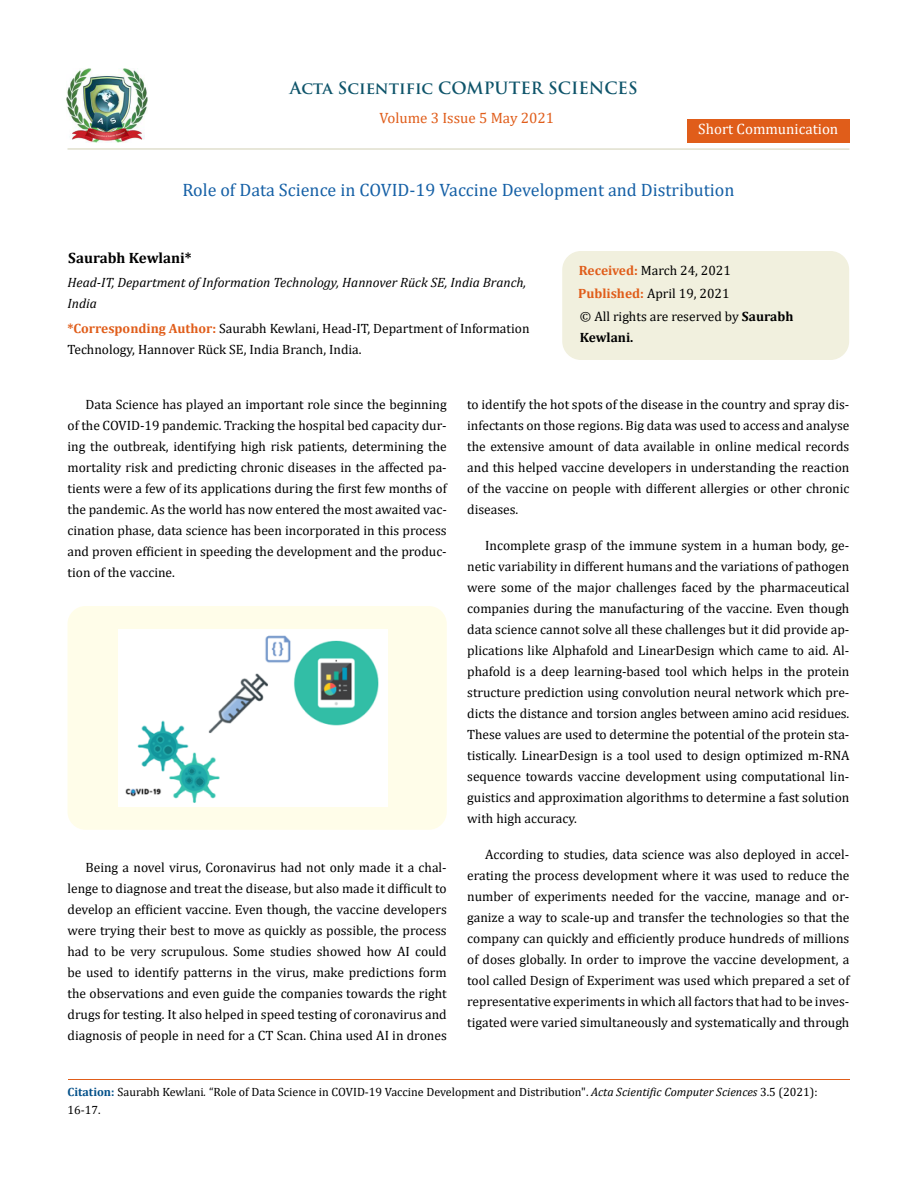
<style>
.page{position:relative;width:917px;height:1188px;background:#fff}
.page>*{position:absolute;margin:0;border:0;box-sizing:border-box;transform-origin:0 0}
.t1{font:18px "Cambria";color:#1560a6}
.t2{font:700 16.5px "Trajan Pro";color:#0e546a}
.t3{font:15px "Cambria";color:#e05d1a}
.t4{font:15px "Cambria";color:#fff}
.t5{font:700 15px "Cambria";color:#000}
.t6{font:13.5px/21px "Cambria";color:#000;text-align:justify}
.t7{font:italic 13.5px/21px "Cambria";color:#000}
.t8{font:700 13.5px "Cambria";letter-spacing:-.005em;color:#000}
.t9{font:12px/18px "Cambria";color:#000}
.s1{font-weight:700;color:#e05d1a}
.s2{font-weight:700}
.s3{font-weight:700;color:#035089}
.s4{font-style:italic}
</style>
<div class="page">
<img style="left:67px;top:68px;width:80px;height:74px">
<div style="left:687px;top:119px;width:162px;height:23px;background:#e05d1a"></div>
<div style="left:563px;top:252px;width:285px;height:107px;background:#f1f0de;border-radius:18px"></div>
<div style="left:562px;top:251px;width:287px;height:109px;border:2px solid #f1f0de;border-radius:18px"></div>
<div style="left:67px;top:606px;width:380px;height:224px;background:#fffde9;border-radius:18px"></div>
<img style="left:118px;top:629px;width:269px;height:178px">
<hr style="left:68px;top:1079px;width:781px;height:1px;background:#e05d1a">
<hr style="left:67px;top:148px;width:782px;height:2px;background:#e0dfcd">
<p class="t2" style="left:290px;top:77px;width:349px">Acta Scientific COMPUTER SCIENCES</p>
<p class="t3" style="left:379px;top:109px;width:176px">Volume 3 Issue 5 May 2021</p>
<p class="t4" style="left:698px;top:120px;width:141px">Short Communication</p>
<h1 class="t1" style="left:182px;top:180px;width:553px">Role of Data Science in COVID-19 Vaccine Development and Distribution</h1>
<p class="t5" style="left:68px;top:248px;width:125px">Saurabh Kewlani*</p>
<p class="t7" style="left:67px;top:272px;width:460px">Head-IT, Department of Information Technology, Hannover Rück SE, India Branch,<br>India</p>
<p class="t6" style="left:67px;top:318px;width:463px"><span class="s1">*Corresponding Author:</span> Saurabh Kewlani, Head-IT, Department of Information<br>Technology, Hannover Rück SE, India Branch, India.</p>
<p class="t6" style="left:578px;top:259px;width:217px;line-height:23.1px;text-align:left"><span class="s1">Received:</span> March 24, 2021<br><span class="s1">Published:</span> April 19, 2021<br>© All rights are reserved by <span class="s2">Saurabh</span></p>
<p class="t8" style="left:580px;top:328px;width:55px">Kewlani.</p>
<p class="t6" style="left:67px;top:394px;width:381px;text-indent:18px">Data Science has played an important role since the beginning of the COVID-19 pandemic. Tracking the hospital bed capacity dur&shy;ing the outbreak, identifying high risk patients, determining the mortality risk and predicting chronic diseases in the affected pa&shy;tients were a few of its applications during the first few months of the pandemic. As the world has now entered the most awaited vac&shy;cination phase, data science has been incorporated in this process and proven efficient in speeding the development and the produc&shy;tion of the vaccine.</p>
<p class="t6" style="left:67px;top:857px;width:381px;text-indent:18px">Being a novel virus, Coronavirus had not only made it a chal&shy;lenge to diagnose and treat the disease, but also made it difficult to develop an efficient vaccine. Even though, the vaccine developers were trying their best to move as quickly as possible, the process had to be very scrupulous. Some studies showed how AI could be used to identify patterns in the virus, make predictions form the observations and even guide the companies towards the right drugs for testing. It also helped in speed testing of coronavirus and diagnosis of people in need for a CT Scan. China used AI in drones</p>
<p class="t6" style="left:467px;top:394px;width:384px">to identify the hot spots of the disease in the country and spray dis&shy;infectants on those regions. Big data was used to access and analyse the extensive amount of data available in online medical records and this helped vaccine developers in understanding the reaction of the vaccine on people with different allergies or other chronic diseases.</p>
<p class="t6" style="left:467px;top:535px;width:384px;text-indent:18px">Incomplete grasp of the immune system in a human body, ge&shy;netic variability in different humans and the variations of pathogen were some of the major challenges faced by the pharmaceutical companies during the manufacturing of the vaccine. Even though data science cannot solve all these challenges but it did provide ap&shy;plications like Alphafold and LinearDesign which came to aid. Al&shy;phafold is a deep learning-based tool which helps in the protein structure prediction using convolution neural network which pre&shy;dicts the distance and torsion angles between amino acid residues.<br>These values are used to determine the potential of the protein sta&shy;tistically. LinearDesign is a tool used to design optimized m-RNA sequence towards vaccine development using computational lin&shy;guistics and approximation algorithms to determine a fast solution with high accuracy.</p>
<p class="t6" style="left:467px;top:844px;width:384px;text-indent:18px">According to studies, data science was also deployed in accel&shy;erating the process development where it was used to reduce the number of experiments needed for the vaccine, manage and or&shy;ganize a way to scale-up and transfer the technologies so that the company can quickly and efficiently produce hundreds of millions of doses globally. In order to improve the vaccine development, a tool called Design of Experiment was used which prepared a set of representative experiments in which all factors that had to be inves&shy;tigated were varied simultaneously and systematically and through</p>
<p class="t9" style="left:67px;top:1083px;width:751px"><span class="s3">Citation:</span> Saurabh Kewlani<span class="s4">.</span> “Role of Data Science in COVID-19 Vaccine Development and Distribution". <span class="s4">Acta Scientific Computer Sciences</span> 3.5 (2021):<br>16-17.</p>
</div>
